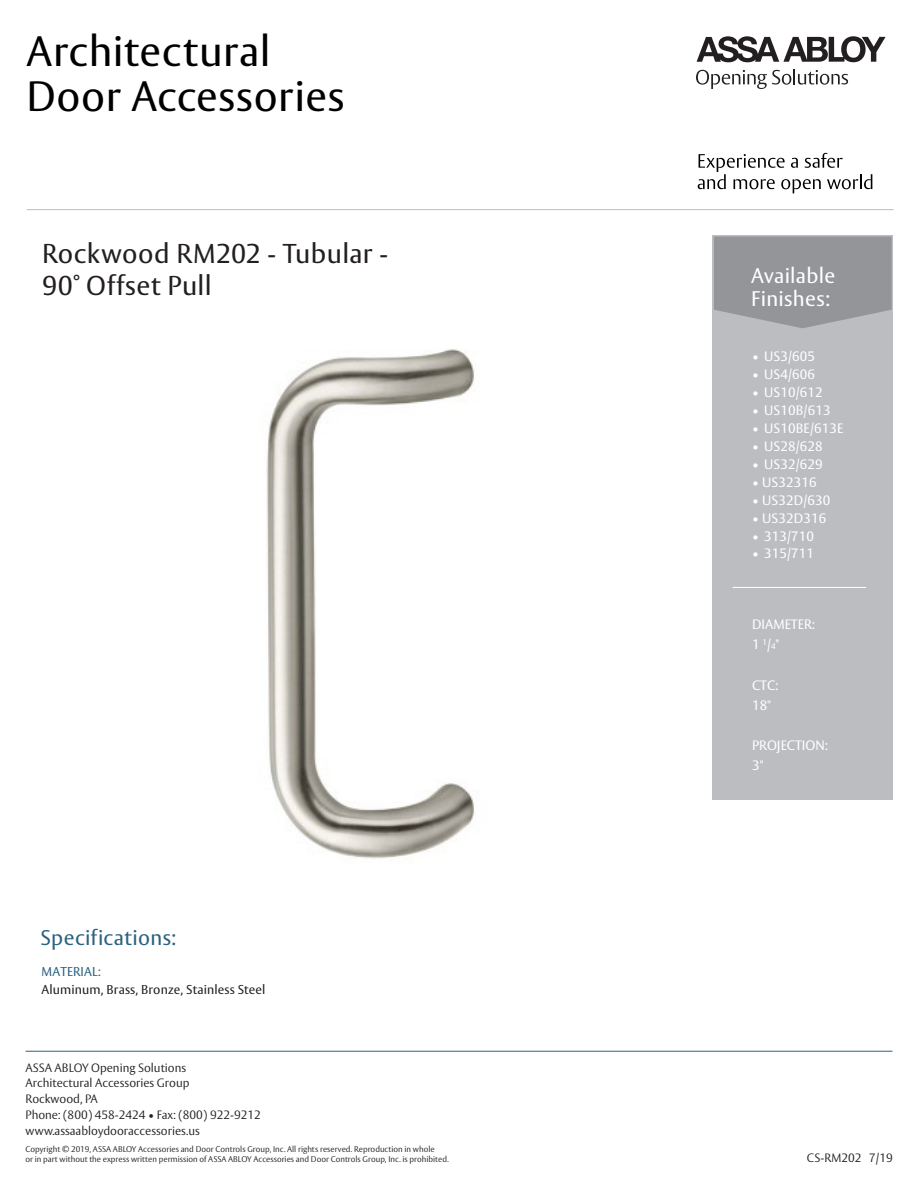
<style>
.page{position:relative;width:918px;height:1188px;background:#fff}
.page>*{position:absolute;margin:0;border:0;box-sizing:border-box;transform-origin:0 0}
.t1{font:42px/45.8px "ASSA Vesta";letter-spacing:.015em;color:#000}
.t2{font:27px/32.1px "ASSA Vesta";letter-spacing:.015em;color:#231f20}
.t3{font:21px/22.5px "ASSA Vesta";letter-spacing:.015em;color:#fff}
.t4{font:21px "ASSA Vesta";letter-spacing:.015em;color:#2b627f}
.t5{font:13.5px/20.1px "ASSA Vesta";letter-spacing:.01em;color:#fff}
.t6{font:12.75px "ASSA Vesta";letter-spacing:.01em;color:#231f20}
.t7{font:12.75px "ASSA Vesta";letter-spacing:.01em;color:#2b627f}
.t8{font:300 12px/15.8px "ASSA Vesta";color:#231f20}
.t9{font:300 8.25px/9.8px "ASSA Vesta";color:#231f20}
.s1{font-size:8.1px}
</style>
<div class="page">
<div style="left:713px;top:235px;width:180px;height:565px;background:#bcbdc0"></div>
<svg style="left:714px;top:237px;width:178px;height:91px;background:#97989b"></svg>
<hr style="left:26px;top:1051px;width:866px;height:1px;background:#2b627f">
<hr style="left:733px;top:587px;width:133px;height:1px;background:#fff">
<hr style="left:27px;top:209px;width:867px;height:1px;background:#bcbdc0">
<svg style="left:697px;top:36px;width:189px;height:26px"></svg>
<svg style="left:696px;top:69px;width:152px;height:20px"></svg>
<svg style="left:698px;top:153px;width:174px;height:40px"></svg>
<img style="left:266px;top:349px;width:209px;height:510px">
<h1 class="t1" style="left:27px;top:30px;width:319px">Architectural<br>Door Accessories</h1>
<h2 class="t2" style="left:42px;top:239px;width:348px">Rockwood RM202 - Tubular -<br>90˚ Offset Pull</h2>
<h3 class="t4" style="left:41px;top:925px;width:137px">Specifications:</h3>
<h3 class="t7" style="left:42px;top:964px;width:61px">MATERIAL:</h3>
<h3 class="t6" style="left:42px;top:982px;width:225px">Aluminum, Brass, Bronze, Stainless Steel</h3>
<h3 class="t8" style="left:26px;top:1060px;width:237px">ASSA ABLOY Opening Solutions<br>Architectural Accessories Group<br>Rockwood, PA<br>Phone: (800) 458-2424 • Fax: (800) 922-9212 www.assaabloydooraccessories.us</h3>
<p class="t9" style="left:26px;top:1144px;width:425px">Copyright © 2019, ASSA ABLOY Accessories and Door Controls Group, Inc. All rights reserved. Reproduction in whole<br>or in part without the express written permission of ASSA ABLOY Accessories and Door Controls Group, Inc. is prohibited.</p>
<h3 class="t3" style="left:751px;top:265px;width:86px">Available<br>Finishes:</h3>
<h3 class="t5" style="left:752px;top:346px;width:64px">• US3/605</h3>
<h3 class="t5" style="left:752px;top:364px;width:64px">• US4/606</h3>
<h3 class="t5" style="left:752px;top:382px;width:72px">• US10/612</h3>
<h3 class="t5" style="left:752px;top:400px;width:80px">• US10B/613</h3>
<h3 class="t5" style="left:752px;top:418px;width:93px">• US10BE/613E</h3>
<h3 class="t5" style="left:752px;top:436px;width:72px">• US28/628</h3>
<h3 class="t5" style="left:752px;top:454px;width:72px">• US32/629</h3>
<h3 class="t5" style="left:752px;top:472px;width:66px">• US32316</h3>
<h3 class="t5" style="left:752px;top:490px;width:80px">• US32D/630</h3>
<h3 class="t5" style="left:752px;top:508px;width:76px">• US32D316</h3>
<h3 class="t5" style="left:752px;top:526px;width:64px">• 313/710</h3>
<h3 class="t5" style="left:752px;top:544px;width:64px">• 315/711</h3>
<h3 class="t5" style="left:752px;top:615px;width:64px">DIAMETER:<br>1 <sup>1</sup>/<span class="s1">4</span>"</h3>
<h3 class="t5" style="left:752px;top:676px;width:28px">CTC:<br>18"</h3>
<h3 class="t5" style="left:752px;top:736px;width:77px">PROJECTION:<br>3"</h3>
<h3 class="t8" style="left:807px;top:1151px;width:87px">CS-RM202 7/19</h3>
</div>
